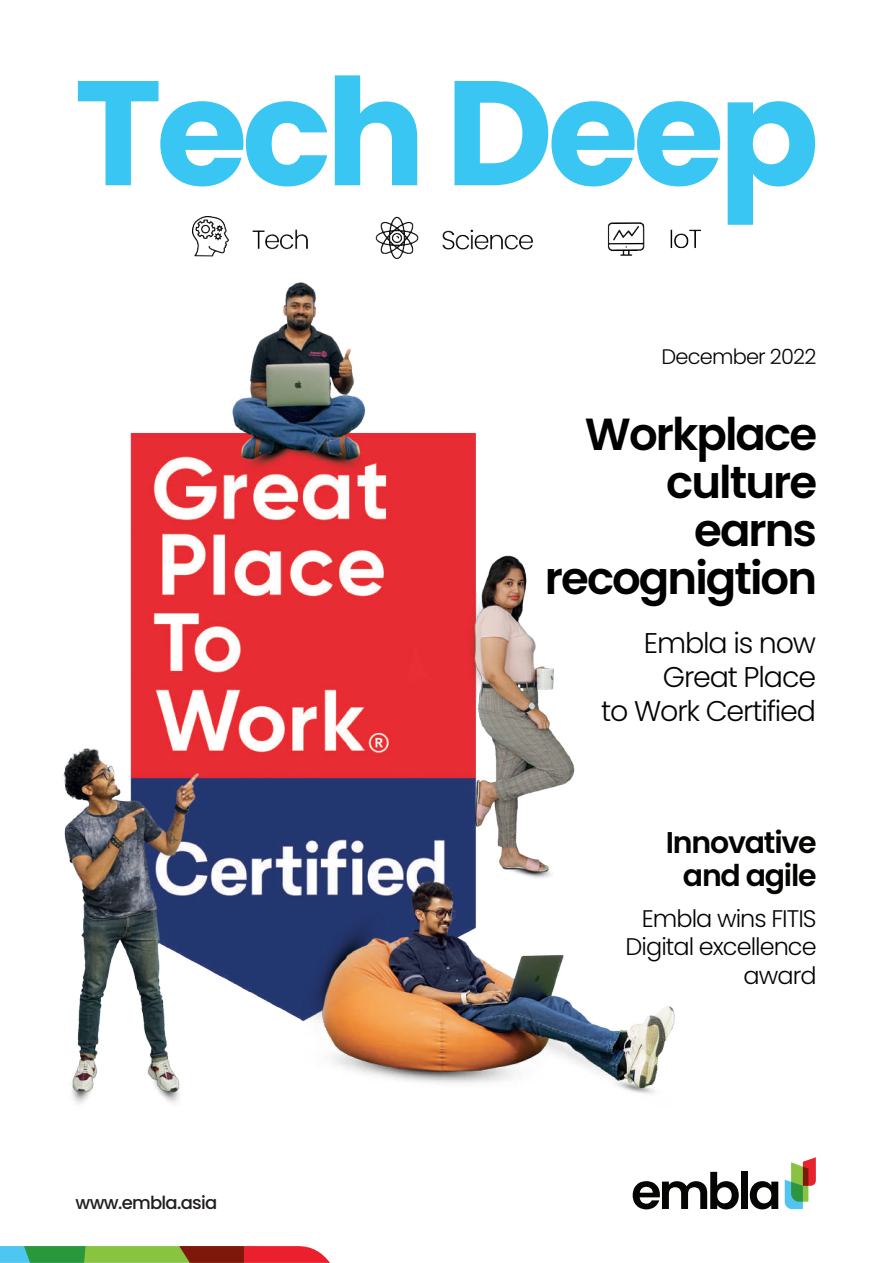
<style>
.page{position:relative;width:893px;height:1263px;background:#fff}
.page>*{position:absolute;margin:0;border:0;box-sizing:border-box;transform-origin:0 0}
.t1{font:700 148.5px "Poppins";letter-spacing:-.04em;color:#3ac6f3}
.t2{font:600 45px/48px "Poppins";letter-spacing:-.045em;color:#000001;text-align:right}
.t3{font:600 30px/33px "Poppins";letter-spacing:-.04em;color:#040503;text-align:center}
.t4{font:300 28.5px/34.2px "Poppins";letter-spacing:-.04em;color:#040503;text-align:right}
.t5{font:300 24px/28.8px "Poppins";letter-spacing:-.04em;color:#040503;text-align:right}
.t6{font:300 21px "Poppins";letter-spacing:-.04em;color:#040503}
.t7{font:500 18px "Poppins";letter-spacing:-.04em;color:#231f20}
</style>
<div class="page">
<svg style="left:633px;top:1172px;width:106px;height:37px"></svg>
<div style="left:741px;top:1172px;width:7px;height:37px;background:#050604"></div>
<svg style="left:750px;top:1181px;width:28px;height:28px"></svg>
<svg style="left:785px;top:1157px;width:31px;height:52px"></svg>
<svg style="left:0;top:1246px;width:330px;height:17px;background:#8c7a47"></svg>
<img style="left:63px;top:283px;width:612px;height:821px">
<img style="left:193px;top:216px;width:507px;height:43px">
<h1 class="t1" style="left:74px;top:47px;width:746px">Tech Deep</h1>
<p class="t6" style="left:662px;top:344px;width:156px">December 2022</p>
<h2 class="t2" style="left:545px;top:410px;width:274px">Workplace culture earns recognigtion</h2>
<p class="t4" style="left:601px;top:625px;width:216px">Embla is now<br>Great Place<br>to Work Certified</p>
<p class="t7" style="left:76px;top:1192px;width:143px">www.embla.asia</p>
<p class="t3" style="left:666px;top:826px;width:153px">Innovative and agile</p>
<p class="t5" style="left:626px;top:904px;width:192px">Embla wins FITIS<br>Digital excellence award</p>
</div>
